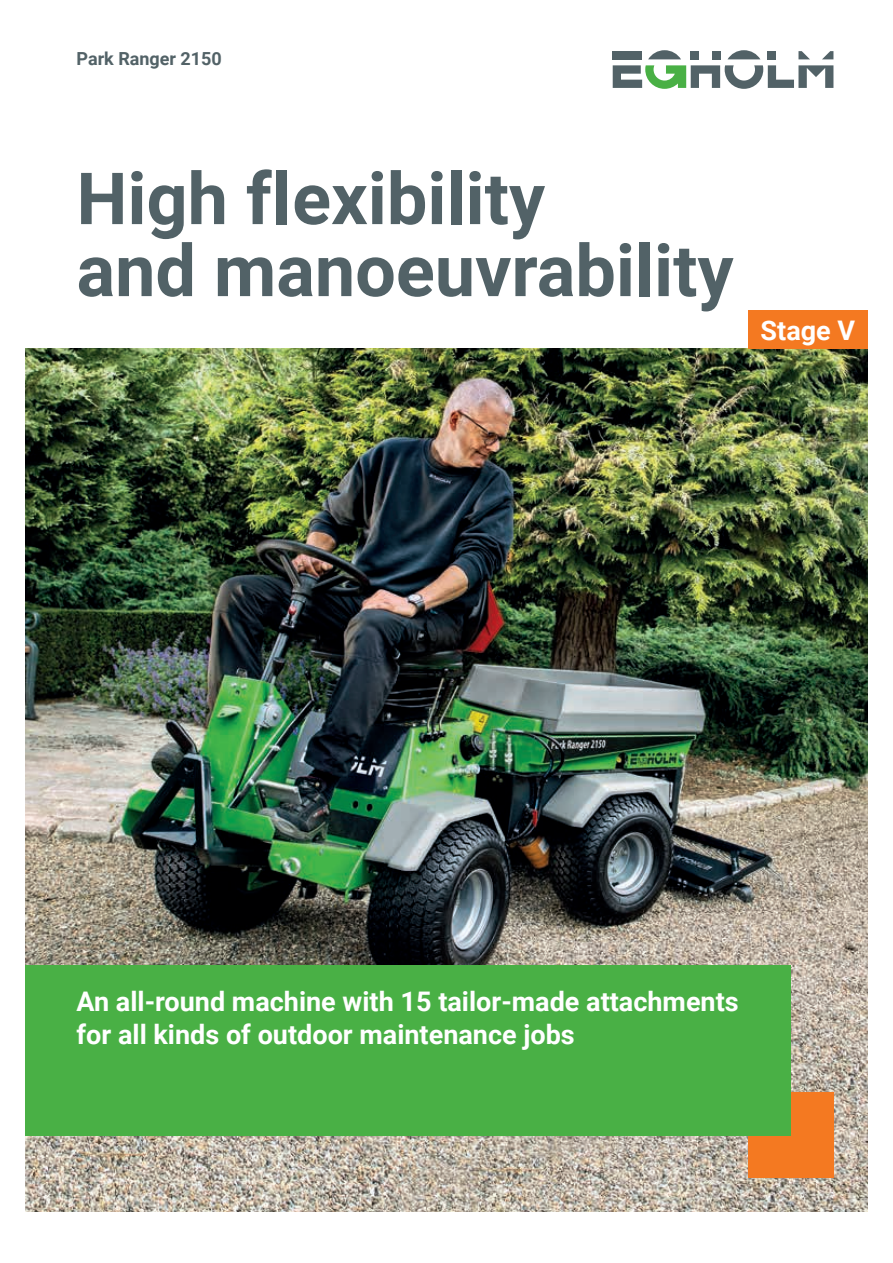
<style>
.page{position:relative;width:893px;height:1263px;background:#fff}
.page>*{position:absolute;margin:0;border:0;box-sizing:border-box;transform-origin:0 0}
.t1{font:700 72px/72px "Roboto";color:#526267}
.t2{font:700 27px/33px "Roboto";color:#fff}
.t3{font:700 18px "Roboto";color:#526267}
</style>
<div class="page">
<img style="left:26px;top:349px;width:841px;height:863px">
<svg style="left:822px;top:51px;width:11px;height:8px"></svg>
<svg style="left:798px;top:51px;width:12px;height:8px"></svg>
<div style="left:768px;top:51px;width:8px;height:8px;background:#526267"></div>
<svg style="left:728px;top:50px;width:32px;height:9px"></svg>
<div style="left:712px;top:51px;width:8px;height:8px;background:#526267"></div>
<div style="left:691px;top:51px;width:8px;height:8px;background:#526267"></div>
<svg style="left:648px;top:50px;width:33px;height:9px"></svg>
<svg style="left:613px;top:65px;width:220px;height:24px"></svg>
<div style="left:613px;top:51px;width:29px;height:8px;background:#526267"></div>
<div style="left:748px;top:1093px;width:85px;height:85px;background:#f47921"></div>
<div style="left:26px;top:965px;width:765px;height:170px;background:#49b045"></div>
<div style="left:748px;top:310px;width:119px;height:39px;background:#f47921"></div>
<p class="t3" style="left:77px;top:46px;width:147px">Park Ranger 2150</p>
<h1 class="t1" style="left:77px;top:160px;width:659px">High flexibility<br>and manoeuvrability</h1>
<p class="t2" style="left:761px;top:313px;width:96px">Stage V</p>
<p class="t2" style="left:77px;top:984px;width:664px">An all-round machine with 15 tailor-made attachments for all kinds of outdoor maintenance jobs</p>
</div>
